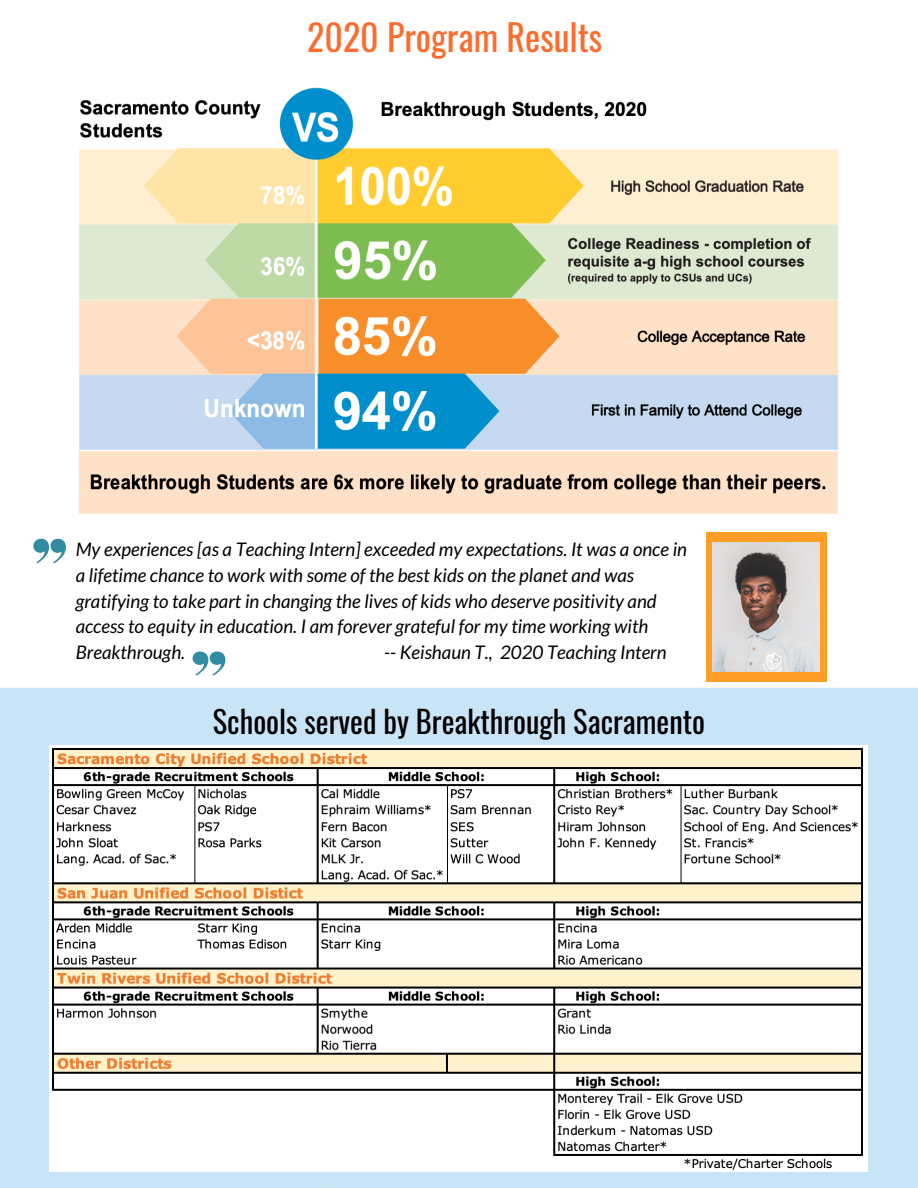
<style>
.page{position:relative;width:918px;height:1188px;background:#fff}
.page>*{position:absolute;margin:0;border:0;box-sizing:border-box;transform-origin:0 0}
.t1{font:36px "Oswald";color:#fc6c2e}
.t2{font:30.45px "Oswald";color:#000}
.t3{font:italic 18.75px/25.8px "Lato";color:#000}
</style>
<div class="page">
<div style="left:0;top:688px;width:918px;height:500px;background:#c8e4f6"></div>
<svg style="left:33px;top:539px;width:33px;height:24px"></svg>
<svg style="left:193px;top:652px;width:32px;height:24px"></svg>
<div style="left:706px;top:532px;width:120px;height:150px;background:#ff9e26"></div>
<img style="left:50px;top:745px;width:817px;height:427px">
<img style="left:713px;top:542px;width:107px;height:129px">
<img style="left:78px;top:87px;width:761px;height:427px">
<h1 class="t1" style="left:307px;top:9px;width:297px">2020 Program Results</h1>
<p class="t3" style="left:76px;top:536px;width:613px">My experiences [as a Teaching Intern] exceeded my expectations. It was a once in a lifetime chance to work with some of the best kids on the planet and was gratifying to take part in changing the lives of kids who deserve positivity and access to equity in education. I am forever grateful for my time working with Breakthrough.</p>
<p class="t3" style="left:384px;top:639px;width:284px">-- Keishaun T., 2020 Teaching Intern</p>
<h2 class="t2" style="left:213px;top:698px;width:494px">Schools served by Breakthrough Sacramento</h2>
</div>
